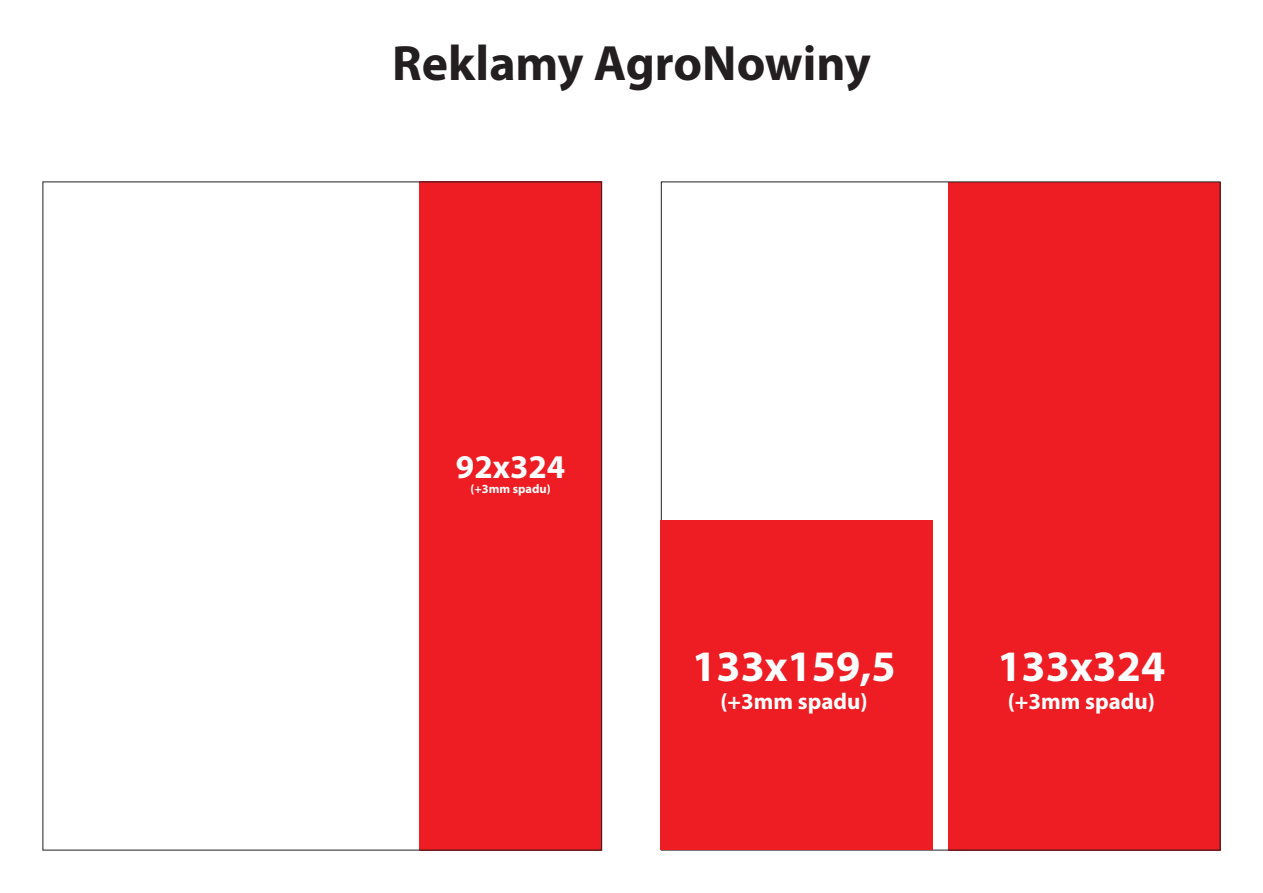
<style>
.page{position:relative;width:1263px;height:893px;background:#fff}
.page>*{position:absolute;margin:0;border:0;box-sizing:border-box;transform-origin:0 0}
.t1{font:700 49.8px "Myriad Pro";color:#231f20}
.t2{font:700 43.65px "Myriad Pro";color:#fff}
.t3{font:700 33.3px "Myriad Pro";color:#fff}
.t4{font:700 22.8px "Myriad Pro";color:#fff}
.t5{font:700 12.45px "Myriad Pro";color:#fff}
</style>
<div class="page">
<div style="left:948px;top:182px;width:272px;height:668px;background:#ee1d23"></div>
<div style="left:419px;top:181px;width:183px;height:669px;background:#ee1d23"></div>
<div style="left:661px;top:520px;width:272px;height:330px;background:#ee1d23"></div>
<h1 class="t1" style="left:392px;top:35px;width:480px">Reklamy AgroNowiny</h1>
<h3 class="t3" style="left:456px;top:448px;width:111px">92x324</h3>
<p class="t5" style="left:470px;top:482px;width:82px">(+3mm spadu)</p>
<h2 class="t2" style="left:692px;top:642px;width:205px">133x159,5</h2>
<p class="t4" style="left:720px;top:688px;width:149px">(+3mm spadu)</p>
<h2 class="t2" style="left:997px;top:642px;width:169px">133x324</h2>
<p class="t4" style="left:1008px;top:688px;width:149px">(+3mm spadu)</p>
</div>
